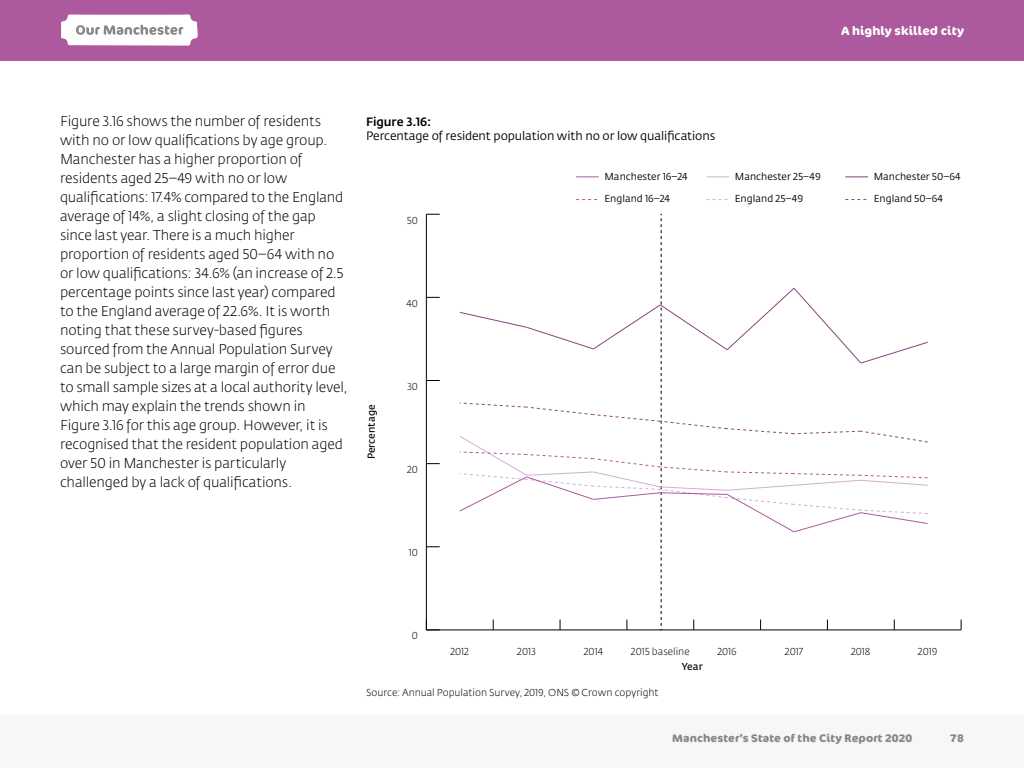
<style>
.page{position:relative;width:1024px;height:768px;background:#fff}
.page>*{position:absolute;margin:0;border:0;box-sizing:border-box;transform-origin:0 0}
.Body{font:300 14px/19px "Fedra Sans Std";letter-spacing:-.01em;color:#000}
.Fig_Map_Table_head{font:12px/14.2px "Fedra Sans Std";letter-spacing:-.01em;color:#000}
.t1{font:700 12px "Cocon";letter-spacing:.005em;color:#fff}
.t2{font:700 11px "Cocon";letter-spacing:.01em;color:#878787}
.Source{font:300 10px "Fedra Sans Std";color:#000}
.t3{font:10px "Fedra Sans Std";color:#000}
.t4{font:600 10px "Fedra Sans Std";color:#000}
.s1{font-weight:500}
</style>
<div class="page">
<div style="left:0;top:0;width:1024px;height:60px;background:#ad599e"></div>
<div style="left:0;top:715px;width:1024px;height:53px;background:#f8f7f6"></div>
<hr style="left:426px;top:630px;width:535px;height:1px;background:#000">
<hr style="left:426px;top:214px;width:1px;height:416px;background:#000">
<svg style="left:426px;top:629px;width:14px;height:2px"></svg>
<svg style="left:426px;top:547px;width:14px;height:1px"></svg>
<svg style="left:426px;top:463px;width:14px;height:1px"></svg>
<svg style="left:426px;top:380px;width:14px;height:1px"></svg>
<svg style="left:426px;top:297px;width:14px;height:1px"></svg>
<svg style="left:426px;top:214px;width:14px;height:1px"></svg>
<svg style="left:845px;top:199px;width:22px;height:1px"></svg>
<svg style="left:845px;top:176px;width:23px;height:1px"></svg>
<svg style="left:706px;top:199px;width:22px;height:1px"></svg>
<svg style="left:706px;top:176px;width:23px;height:1px"></svg>
<svg style="left:576px;top:199px;width:22px;height:1px"></svg>
<svg style="left:576px;top:176px;width:23px;height:1px"></svg>
<svg style="left:458px;top:214px;width:471px;height:416px"></svg>
<svg style="left:61px;top:14px;width:137px;height:32px;background:#eae3e9"></svg>
<p class="t1" style="left:841px;top:23px;width:124px">A highly skilled city</p>
<p class="Body" style="left:60px;top:112px;width:289px">Figure 3.16 shows the number of residents with no or low qualifications by age group.<br>Manchester has a higher proportion of residents aged 25–49 with no or low qualifications: 17.4% compared to the England average of 14%, a slight closing of the gap since last year. There is a much higher proportion of residents aged 50–64 with no or low qualifications: 34.6% (an increase of 2.5 percentage points since last year) compared to the England average of 22.6%. It is worth noting that these survey-based figures sourced from the Annual Population Survey can be subject to a large margin of error due to small sample sizes at a local authority level, which may explain the trends shown in Figure 3.16 for this age group. However, it is recognised that the resident population aged over 50 in Manchester is particularly challenged by a lack of qualifications.</p>
<p class="Fig_Map_Table_head" style="left:366px;top:115px;width:351px"><span class="s1">Figure 3.16:<br></span>Percentage of resident population with no or low qualifications</p>
<p class="t3" style="left:604px;top:170px;width:85px">Manchester 16–24</p>
<p class="t3" style="left:604px;top:193px;width:67px">England 16–24</p>
<p class="Source" style="left:407px;top:214px;width:13px">50</p>
<p class="Source" style="left:407px;top:297px;width:13px">40</p>
<p class="Source" style="left:407px;top:380px;width:12px">30</p>
<p class="t4" style="left:365px;top:459px;width:56px;rotate:-90deg">Percentage</p>
<p class="Source" style="left:407px;top:464px;width:12px">20</p>
<p class="t3" style="left:735px;top:170px;width:88px">Manchester 25–49</p>
<p class="t3" style="left:735px;top:193px;width:70px">England 25–49</p>
<p class="Source" style="left:409px;top:547px;width:11px">10</p>
<p class="Source" style="left:412px;top:630px;width:8px">0</p>
<p class="t3" style="left:874px;top:170px;width:89px">Manchester 50–64</p>
<p class="t3" style="left:874px;top:193px;width:71px">England 50–64</p>
<p class="Source" style="left:451px;top:646px;width:20px">2012</p>
<p class="Source" style="left:517px;top:646px;width:20px">2013</p>
<p class="Source" style="left:584px;top:646px;width:21px">2014</p>
<p class="Source" style="left:631px;top:646px;width:60px">2015 baseline</p>
<p class="Source" style="left:718px;top:646px;width:21px">2016</p>
<p class="Source" style="left:785px;top:646px;width:20px">2017</p>
<p class="Source" style="left:851px;top:646px;width:21px">2018</p>
<p class="Source" style="left:918px;top:646px;width:21px">2019</p>
<p class="t4" style="left:682px;top:660px;width:22px">Year</p>
<p class="Source" style="left:366px;top:687px;width:294px">Source: Annual Population Survey, 2019, ONS © Crown copyright</p>
<p class="t2" style="left:672px;top:732px;width:242px">Manchester’s State of the City Report 2020</p>
<p class="t2" style="left:950px;top:732px;width:15px">78</p>
</div>
